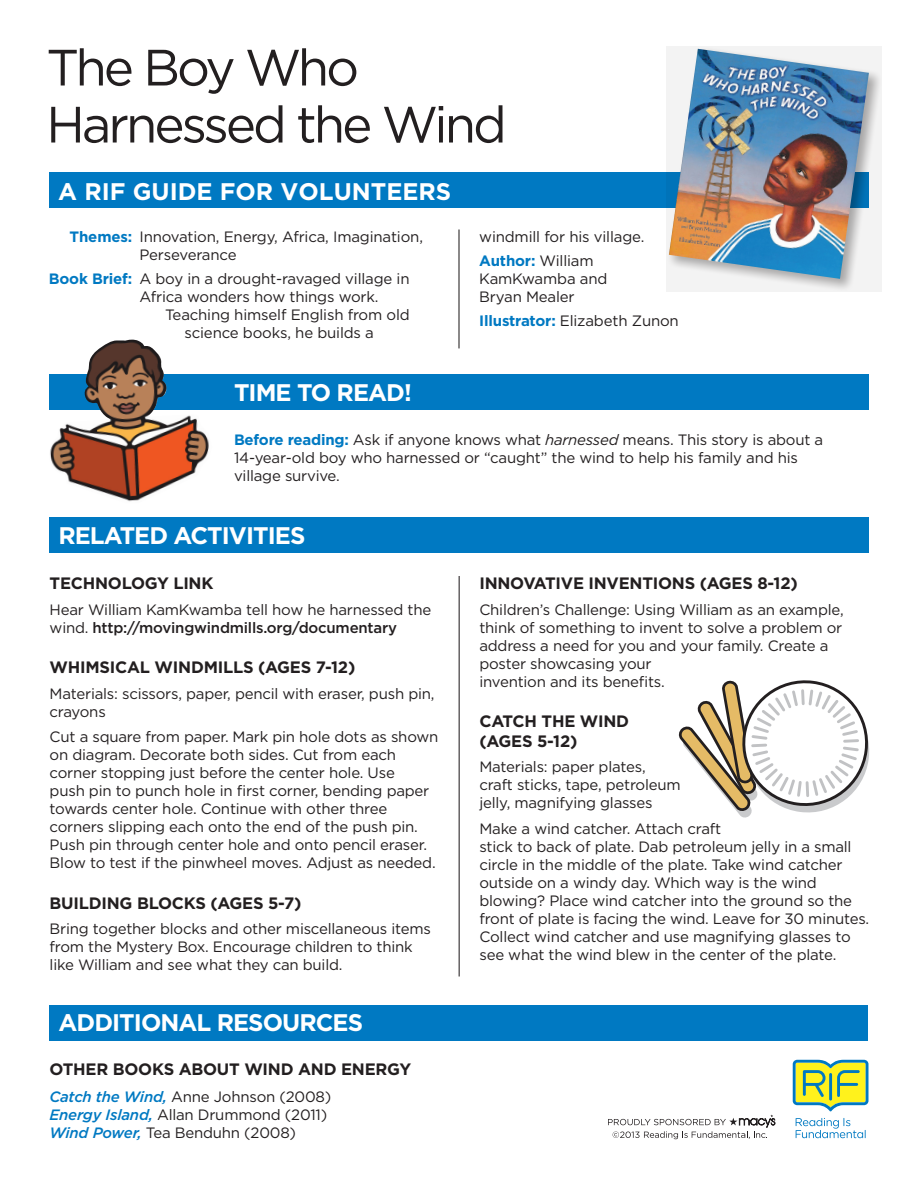
<style>
.page{position:relative;width:918px;height:1188px;background:#fff}
.page>*{position:absolute;margin:0;border:0;box-sizing:border-box;transform-origin:0 0}
.t1{font:51px/57px "Gotham";letter-spacing:-.06em;color:#231f20}
.t2{font:700 24px "Gotham";letter-spacing:-.04em;color:#fff}
.t3{font:700 24px "Gotham";color:#fff}
.t4{font:700 16.5px/19.5px "Gotham";letter-spacing:-.015em;color:#231f20}
.t5{font:15px/18px "Gotham";letter-spacing:-.015em;color:#231f20}
.s1{font-weight:700;color:#0079c2}
.s2{font-style:italic}
.s3{font-weight:500}
.s4{font-weight:500;font-style:italic;color:#0079c2}
</style>
<div class="page">
<svg style="left:793px;top:1060px;width:76px;height:51px;background:#b3cf6a"></svg>
<svg style="left:796px;top:1118px;width:70px;height:20px"></svg>
<svg style="left:608px;top:1115px;width:167px;height:24px"></svg>
<div style="left:49px;top:172px;width:819px;height:36px;background:#0079c2"></div>
<hr style="left:458px;top:230px;width:2px;height:118px;background:#231f20">
<div style="left:50px;top:374px;width:819px;height:36px;background:#0079c2"></div>
<img style="left:49px;top:340px;width:160px;height:162px">
<div style="left:49px;top:518px;width:820px;height:36px;background:#0079c2"></div>
<hr style="left:459px;top:576px;width:1px;height:400px;background:#231f20">
<svg style="left:667px;top:46px;width:215px;height:246px;fill:#f3f3f3"></svg>
<img style="left:669px;top:49px;width:200px;height:230px">
<svg style="left:679px;top:680px;width:190px;height:138px"></svg>
<div style="left:50px;top:1005px;width:818px;height:36px;background:#0079c2"></div>
<h1 class="t1" style="left:46px;top:38px;width:462px">The Boy Who<br>Harnessed the Wind</h1>
<h2 class="t3" style="left:58px;top:177px;width:395px">A RIF GUIDE FOR VOLUNTEERS</h2>
<p class="t5" style="left:140px;top:227px;width:285px;text-indent:-70px"><span class="s1">Themes:</span> Innovation, Energy, Africa, Imagination,<br>Perseverance</p>
<p class="t5" style="left:140px;top:269px;width:272px;text-indent:-91px"><span class="s1">Book Brief:</span> A boy in a drought-ravaged village in<br>Africa wonders how things work.</p>
<p class="t5" style="left:185px;top:305px;width:227px;text-indent:-20px">Teaching himself English from old science books, he builds a</p>
<p class="t5" style="left:479px;top:224px;width:167px;line-height:24px">windmill for his village.<br><span class="s1">Author:</span> William</p>
<p class="t5" style="left:479px;top:269px;width:130px">KamKwamba and<br>Bryan Mealer</p>
<p class="t5" style="left:479px;top:311px;width:201px"><span class="s1">Illustrator:</span> Elizabeth Zunon</p>
<h2 class="t2" style="left:234px;top:376px;width:179px">TIME TO READ!</h2>
<p class="t5" style="left:234px;top:430px;width:591px"><span class="s1">Before reading:</span> Ask if anyone knows what <span class="s2">harnessed</span> means. This story is about a<br>14-year-old boy who harnessed or “caught” the wind to help his family and his village survive.</p>
<h2 class="t2" style="left:58px;top:519px;width:249px">RELATED ACTIVITIES</h2>
<p class="t4" style="left:50px;top:574px;width:165px">TECHNOLOGY LINK</p>
<p class="t5" style="left:50px;top:600px;width:383px">Hear William KamKwamba tell how he harnessed the wind. <span class="s3">http://movingwindmills.org/documentary</span></p>
<p class="t4" style="left:50px;top:658px;width:307px">WHIMSICAL WINDMILLS (AGES 7-12)</p>
<p class="t5" style="left:50px;top:684px;width:386px">Materials: scissors, paper, pencil with eraser, push pin, crayons</p>
<p class="t5" style="left:50px;top:728px;width:390px">Cut a square from paper. Mark pin hole dots as shown on diagram. Decorate both sides. Cut from each corner stopping just before the center hole. Use<br>push pin to punch hole in first corner, bending paper towards center hole. Continue with other three corners slipping each onto the end of the push pin.<br>Push pin through center hole and onto pencil eraser.<br>Blow to test if the pinwheel moves. Adjust as needed.</p>
<p class="t4" style="left:50px;top:893px;width:253px">BUILDING BLOCKS (AGES 5-7)</p>
<p class="t5" style="left:50px;top:920px;width:383px">Bring together blocks and other miscellaneous items from the Mystery Box. Encourage children to think like William and see what they can build.</p>
<h2 class="t2" style="left:58px;top:1007px;width:306px">ADDITIONAL RESOURCES</h2>
<p class="t4" style="left:50px;top:1060px;width:363px">OTHER BOOKS ABOUT WIND AND ENERGY</p>
<p class="t5" style="left:50px;top:1088px;width:283px"><span class="s4">Catch the Wind,</span> Anne Johnson (2008)<br><span class="s4">Energy Island,</span> Allan Drummond (2011)<br><span class="s4">Wind Power,</span> Tea Benduhn (2008)</p>
<p class="t4" style="left:479px;top:574px;width:320px">INNOVATIVE INVENTIONS (AGES 8-12)</p>
<p class="t5" style="left:479px;top:600px;width:366px">Children’s Challenge: Using William as an example, think of something to invent to solve a problem or address a need for you and your family. Create a poster showcasing your<br>invention and its benefits.</p>
<p class="t4" style="left:479px;top:712px;width:151px">CATCH THE WIND (AGES 5-12)</p>
<p class="t5" style="left:479px;top:758px;width:203px">Materials: paper plates, craft sticks, tape, petroleum jelly, magnifying glasses</p>
<p class="t5" style="left:479px;top:819px;width:391px">Make a wind catcher. Attach craft<br>stick to back of plate. Dab petroleum jelly in a small circle in the middle of the plate. Take wind catcher outside on a windy day. Which way is the wind blowing? Place wind catcher into the ground so the front of plate is facing the wind. Leave for 30 minutes.<br>Collect wind catcher and use magnifying glasses to see what the wind blew in the center of the plate.</p>
</div>
